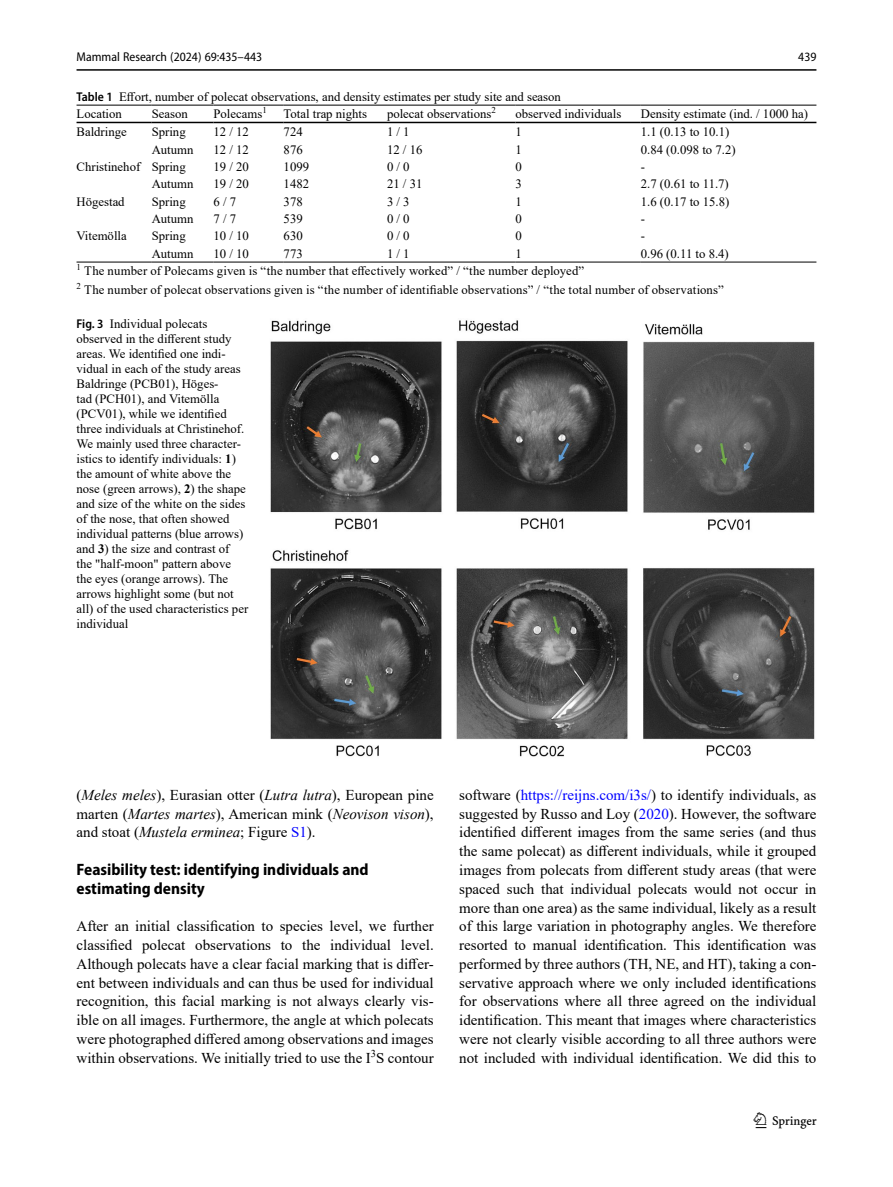
<style>
.page{position:relative;width:893px;height:1187px;background:#fff}
.page>*{position:absolute;margin:0;border:0;box-sizing:border-box;transform-origin:0 0}
.t1{font:22.5px "Springnew";color:#000}
.Head_2{font:700 semi-condensed 16.5px/18.8px "Myriad Pro";color:#000}
.Body_Text{font:15px/18.8px "Times New Roman";color:#000;text-align:justify}
.Body_Text_Indent{font:15px/18.8px "Times New Roman";color:#000;text-align:justify}
.Figure_Caption_Side{font:12.75px/15px "Times New Roman";color:#000}
.Table_Body{font:12.75px "Times New Roman";color:#000}
.Table_Footnote{font:12.75px "Times New Roman";letter-spacing:.01em;color:#000}
.Table_Head{font:12.75px "Times New Roman";color:#000}
.Table_Caption{font:12.75px "Times New Roman";color:#000}
.t2{font:semi-condensed 12.75px "Myriad Pro";color:#000}
.s1{font-family:"Myriad Pro";font-weight:600;font-stretch:semi-condensed}
.s2{font-weight:700}
.s3{font-style:italic}
.s4{color:#00f}
</style>
<div class="page">
<hr style="left:77px;top:69px;width:739px;height:2px;background:#000">
<hr style="left:77px;top:122px;width:75px;height:1px;background:#000">
<hr style="left:152px;top:105px;width:61px;height:1px;background:#000">
<hr style="left:152px;top:122px;width:61px;height:1px;background:#000">
<hr style="left:213px;top:105px;width:71px;height:1px;background:#000">
<hr style="left:213px;top:122px;width:71px;height:1px;background:#000">
<hr style="left:284px;top:105px;width:103px;height:1px;background:#000">
<hr style="left:284px;top:122px;width:103px;height:1px;background:#000">
<hr style="left:387px;top:105px;width:128px;height:1px;background:#000">
<hr style="left:387px;top:122px;width:128px;height:1px;background:#000">
<hr style="left:515px;top:105px;width:126px;height:1px;background:#000">
<hr style="left:515px;top:122px;width:126px;height:1px;background:#000">
<hr style="left:641px;top:105px;width:175px;height:1px;background:#000">
<hr style="left:641px;top:122px;width:175px;height:1px;background:#000">
<hr style="left:152px;top:261px;width:61px;height:1px;background:#000">
<hr style="left:213px;top:261px;width:71px;height:1px;background:#000">
<hr style="left:284px;top:261px;width:103px;height:1px;background:#000">
<hr style="left:387px;top:261px;width:128px;height:1px;background:#000">
<hr style="left:515px;top:261px;width:126px;height:1px;background:#000">
<hr style="left:641px;top:261px;width:175px;height:1px;background:#000">
<hr style="left:77px;top:261px;width:75px;height:1px;background:#000">
<hr style="left:77px;top:105px;width:75px;height:1px;background:#000">
<img style="left:270px;top:320px;width:545px;height:437px">
<p class="t2" style="left:77px;top:49px;width:187px">Mammal Research (2024) 69:435–443</p>
<p class="t2" style="left:798px;top:49px;width:20px">439</p>
<p class="Table_Caption" style="left:77px;top:88px;width:486px"><span class="s1">Table 1</span> Effort, number of polecat observations, and density estimates per study site and season</p>
<p class="Table_Head" style="left:77px;top:105px;width:47px">Location</p>
<p class="Table_Head" style="left:152px;top:105px;width:38px">Season</p>
<p class="Table_Head" style="left:213px;top:105px;width:55px">Polecams<sup>1</sup></p>
<p class="Table_Head" style="left:284px;top:105px;width:85px">Total trap nights</p>
<p class="Table_Head" style="left:387px;top:105px;width:110px">polecat observations<sup>2</sup></p>
<p class="Table_Head" style="left:515px;top:105px;width:107px">observed individuals</p>
<p class="Table_Head" style="left:641px;top:105px;width:169px">Density estimate (ind. / 1000 ha)</p>
<p class="Table_Body" style="left:77px;top:123px;width:52px">Baldringe</p>
<p class="Table_Body" style="left:152px;top:123px;width:36px">Spring</p>
<p class="Table_Body" style="left:213px;top:123px;width:37px">12 / 12</p>
<p class="Table_Body" style="left:284px;top:123px;width:21px">724</p>
<p class="Table_Body" style="left:387px;top:123px;width:24px">1 / 1</p>
<p class="Table_Body" style="left:515px;top:123px;width:8px">1</p>
<p class="Table_Body" style="left:641px;top:123px;width:90px">1.1 (0.13 to 10.1)</p>
<p class="Table_Body" style="left:152px;top:140px;width:43px">Autumn</p>
<p class="Table_Body" style="left:213px;top:140px;width:37px">12 / 12</p>
<p class="Table_Body" style="left:284px;top:140px;width:21px">876</p>
<p class="Table_Body" style="left:387px;top:140px;width:37px">12 / 16</p>
<p class="Table_Body" style="left:515px;top:140px;width:8px">1</p>
<p class="Table_Body" style="left:641px;top:140px;width:96px">0.84 (0.098 to 7.2)</p>
<p class="Table_Body" style="left:77px;top:158px;width:65px">Christinehof</p>
<p class="Table_Body" style="left:152px;top:158px;width:36px">Spring</p>
<p class="Table_Body" style="left:213px;top:158px;width:37px">19 / 20</p>
<p class="Table_Body" style="left:284px;top:158px;width:27px">1099</p>
<p class="Table_Body" style="left:387px;top:158px;width:24px">0 / 0</p>
<p class="Table_Body" style="left:515px;top:158px;width:8px">0</p>
<p class="Table_Body" style="left:641px;top:158px;width:6px">-</p>
<p class="Table_Body" style="left:152px;top:175px;width:43px">Autumn</p>
<p class="Table_Body" style="left:213px;top:175px;width:37px">19 / 20</p>
<p class="Table_Body" style="left:284px;top:175px;width:27px">1482</p>
<p class="Table_Body" style="left:387px;top:175px;width:37px">21 / 31</p>
<p class="Table_Body" style="left:515px;top:175px;width:8px">3</p>
<p class="Table_Body" style="left:641px;top:175px;width:90px">2.7 (0.61 to 11.7)</p>
<p class="Table_Body" style="left:77px;top:192px;width:50px">Högestad</p>
<p class="Table_Body" style="left:152px;top:192px;width:36px">Spring</p>
<p class="Table_Body" style="left:213px;top:192px;width:24px">6 / 7</p>
<p class="Table_Body" style="left:284px;top:192px;width:21px">378</p>
<p class="Table_Body" style="left:387px;top:192px;width:24px">3 / 3</p>
<p class="Table_Body" style="left:515px;top:192px;width:8px">1</p>
<p class="Table_Body" style="left:641px;top:192px;width:90px">1.6 (0.17 to 15.8)</p>
<p class="Table_Body" style="left:152px;top:210px;width:43px">Autumn</p>
<p class="Table_Body" style="left:213px;top:210px;width:24px">7 / 7</p>
<p class="Table_Body" style="left:284px;top:210px;width:21px">539</p>
<p class="Table_Body" style="left:387px;top:210px;width:24px">0 / 0</p>
<p class="Table_Body" style="left:515px;top:210px;width:8px">0</p>
<p class="Table_Body" style="left:641px;top:210px;width:6px">-</p>
<p class="Table_Body" style="left:77px;top:227px;width:52px">Vitemölla</p>
<p class="Table_Body" style="left:152px;top:227px;width:36px">Spring</p>
<p class="Table_Body" style="left:213px;top:227px;width:37px">10 / 10</p>
<p class="Table_Body" style="left:284px;top:227px;width:21px">630</p>
<p class="Table_Body" style="left:387px;top:227px;width:24px">0 / 0</p>
<p class="Table_Body" style="left:515px;top:227px;width:8px">0</p>
<p class="Table_Body" style="left:641px;top:227px;width:6px">-</p>
<p class="Table_Body" style="left:152px;top:244px;width:43px">Autumn</p>
<p class="Table_Body" style="left:213px;top:244px;width:37px">10 / 10</p>
<p class="Table_Body" style="left:284px;top:244px;width:21px">773</p>
<p class="Table_Body" style="left:387px;top:244px;width:24px">1 / 1</p>
<p class="Table_Body" style="left:515px;top:244px;width:8px">1</p>
<p class="Table_Body" style="left:641px;top:244px;width:90px">0.96 (0.11 to 8.4)</p>
<p class="Table_Footnote" style="left:77px;top:262px;width:509px"><sup>1</sup> The number of Polecams given is “the number that effectively worked” / “the number deployed”</p>
<p class="Table_Footnote" style="left:77px;top:281px;width:649px"><sup>2</sup> The number of polecat observations given is “the number of identifiable observations” / “the total number of observations”</p>
<p class="Figure_Caption_Side" style="left:77px;top:315px;width:173px"><span class="s1">Fig. 3</span> Individual polecats observed in the different study areas. We identified one indi&shy;vidual in each of the study areas<br>Baldringe (PCB01), Höges-<br>tad (PCH01), and Vitemölla (PCV01), while we identified three individuals at Christinehof.<br>We mainly used three character&shy;istics to identify individuals: <span class="s2">1</span>) the amount of white above the nose (green arrows), <span class="s2">2</span>) the shape and size of the white on the sides of the nose, that often showed individual patterns (blue arrows) and <span class="s2">3</span>) the size and contrast of the "half-moon" pattern above the eyes (orange arrows). The arrows highlight some (but not all) of the used characteristics per individual</p>
<p class="Body_Text_Indent" style="left:77px;top:785px;width:359px">(<span class="s3">Meles meles</span>), Eurasian otter (<span class="s3">Lutra lutra</span>), European pine marten (<span class="s3">Martes martes</span>), American mink (<span class="s3">Neovison vison</span>), and stoat (<span class="s3">Mustela erminea</span>; Figure <span class="s4">S1</span>).</p>
<p class="Head_2" style="left:77px;top:859px;width:294px">Feasibility test: identifying individuals and estimating density</p>
<p class="Body_Text" style="left:77px;top:916px;width:359px">After an initial classification to species level, we further classified polecat observations to the individual level.<br>Although polecats have a clear facial marking that is differ&shy;ent between individuals and can thus be used for individual recognition, this facial marking is not always clearly vis&shy;ible on all images. Furthermore, the angle at which polecats were photographed differed among observations and images within observations. We initially tried to use the I<sup>3</sup>S contour</p>
<p class="Body_Text" style="left:459px;top:785px;width:359px">software (<span class="s4">https://reijns.com/i3s/</span>) to identify individuals, as suggested by Russo and Loy (<span class="s4">2020</span>). However, the software identified different images from the same series (and thus the same polecat) as different individuals, while it grouped images from polecats from different study areas (that were spaced such that individual polecats would not occur in more than one area) as the same individual, likely as a result of this large variation in photography angles. We therefore resorted to manual identification. This identification was performed by three authors (TH, NE, and HT), taking a con&shy;servative approach where we only included identifications for observations where all three agreed on the individual identification. This meant that images where characteristics were not clearly visible according to all three authors were not included with individual identification. We did this to</p>
<h1 class="t1" style="left:756px;top:1107px;width:63px">1 3</h1>
</div>
